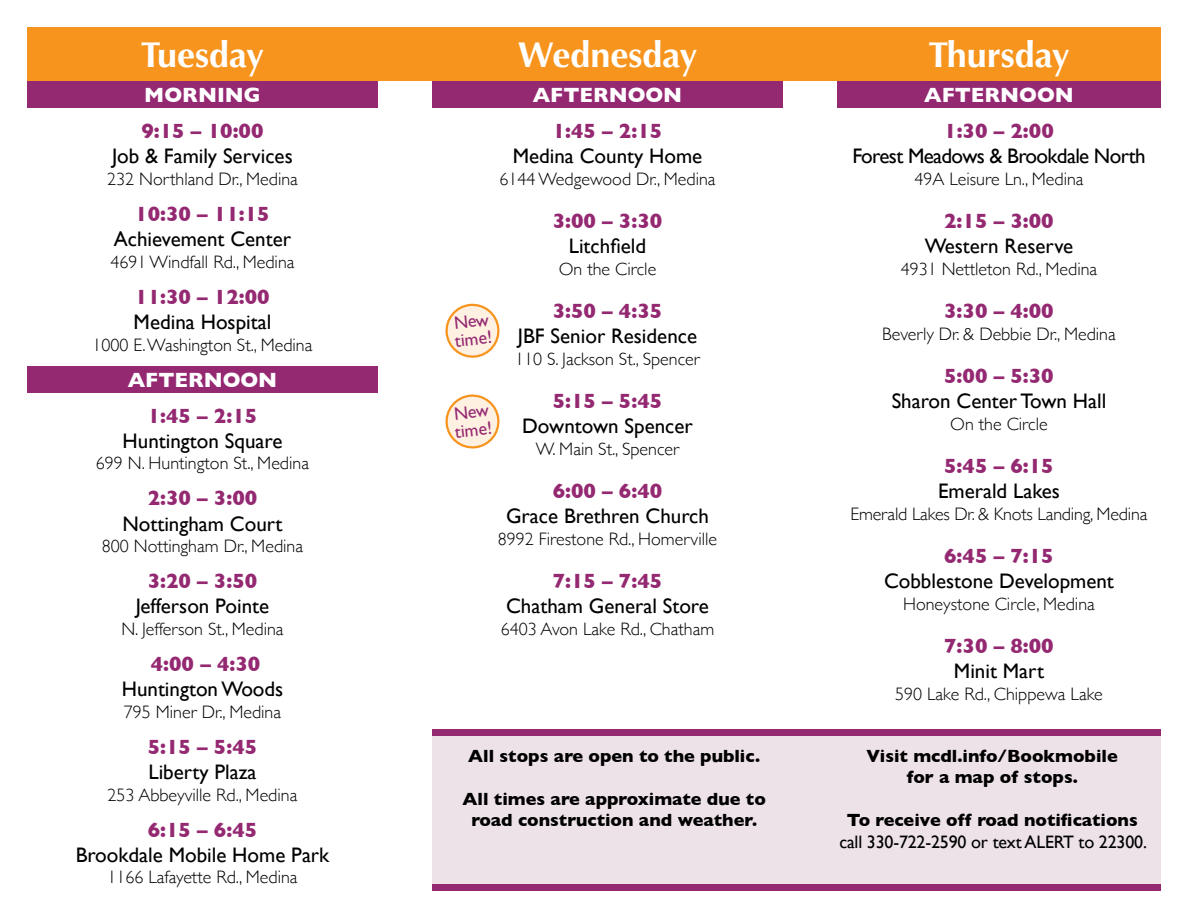
<style>
.page{position:relative;width:1188px;height:918px;background:#fff}
.page>*{position:absolute;margin:0;border:0;box-sizing:border-box;transform-origin:0 0}
.t1{font:700 36px "Optima";color:#fff}
.t2{font:21px "Gill Sans";color:#000}
.t3{font:700 21px "Gill Sans";color:#942972}
.t4{font:700 21px "Gill Sans";color:#fff}
.t5{font:21px "Gill Sans";letter-spacing:-.03em;color:#000}
.t6{font:300 18px "Gill Sans";color:#000}
.t7{font:700 18px/21.6px "Gill Sans";color:#000;text-align:center}
.t8{font:18px "Gill Sans";letter-spacing:-.01em;color:#000}
.t9{font:18px/18px "Gill Sans";color:#942972}
</style>
<div class="page">
<div style="left:27px;top:27px;width:1134px;height:54px;background:#f7941e"></div>
<div style="left:837px;top:81px;width:324px;height:27px;background:#942972"></div>
<div style="left:432px;top:81px;width:351px;height:27px;background:#942972"></div>
<div style="left:27px;top:81px;width:351px;height:27px;background:#942972"></div>
<div style="left:27px;top:366px;width:351px;height:27px;background:#942972"></div>
<div style="left:432px;top:729px;width:729px;height:162px;background:#eee2e9"></div>
<div style="left:432px;top:729px;width:729px;height:7px;background:#942972"></div>
<div style="left:432px;top:884px;width:729px;height:7px;background:#942972"></div>
<svg style="left:445px;top:394px;width:55px;height:55px"></svg>
<svg style="left:445px;top:304px;width:55px;height:54px"></svg>
<h1 class="t1" style="left:141px;top:34px;width:125px">Tuesday</h1>
<h1 class="t1" style="left:518px;top:34px;width:181px">Wednesday</h1>
<h1 class="t1" style="left:928px;top:34px;width:143px">Thursday</h1>
<p class="t4" style="left:533px;top:78px;width:151px">AFTERNOON</p>
<p class="t3" style="left:553px;top:114px;width:111px">1:45 – 2:15</p>
<p class="t2" style="left:513px;top:144px;width:191px">Medina County Home</p>
<p class="t6" style="left:499px;top:165px;width:218px">6144 Wedgewood Dr., Medina</p>
<p class="t3" style="left:553px;top:204px;width:111px">3:00 – 3:30</p>
<p class="t2" style="left:569px;top:234px;width:79px">Litchfield</p>
<p class="t6" style="left:559px;top:255px;width:99px">On the Circle</p>
<p class="t3" style="left:553px;top:294px;width:111px">3:50 – 4:35</p>
<p class="t2" style="left:518px;top:324px;width:181px">JBF Senior Residence</p>
<p class="t6" style="left:515px;top:345px;width:186px">110 S. Jackson St., Spencer</p>
<p class="t3" style="left:553px;top:384px;width:111px">5:15 – 5:45</p>
<p class="t2" style="left:522px;top:414px;width:172px">Downtown Spencer</p>
<p class="t6" style="left:536px;top:435px;width:145px">W. Main St., Spencer</p>
<p class="t3" style="left:553px;top:474px;width:111px">6:00 – 6:40</p>
<p class="t2" style="left:506px;top:504px;width:204px">Grace Brethren Church</p>
<p class="t6" style="left:498px;top:525px;width:221px">8992 Firestone Rd., Homerville</p>
<p class="t3" style="left:553px;top:564px;width:111px">7:15 – 7:45</p>
<p class="t2" style="left:506px;top:594px;width:204px">Chatham General Store</p>
<p class="t6" style="left:501px;top:615px;width:215px">6403 Avon Lake Rd., Chatham</p>
<p class="t4" style="left:144px;top:78px;width:118px">MORNING</p>
<p class="t3" style="left:141px;top:114px;width:124px">9:15 – 10:00</p>
<p class="t2" style="left:112px;top:144px;width:182px">Job &amp; Family Services</p>
<p class="t6" style="left:107px;top:165px;width:192px">232 Northland Dr., Medina</p>
<p class="t3" style="left:135px;top:197px;width:136px">10:30 – 11:15</p>
<p class="t2" style="left:114px;top:227px;width:179px">Achievement Center</p>
<p class="t6" style="left:110px;top:248px;width:186px">4691 Windfall Rd., Medina</p>
<p class="t3" style="left:135px;top:280px;width:136px">11:30 – 12:00</p>
<p class="t2" style="left:134px;top:310px;width:139px">Medina Hospital</p>
<p class="t6" style="left:93px;top:330px;width:221px">1000 E. Washington St., Medina</p>
<p class="t4" style="left:128px;top:363px;width:151px">AFTERNOON</p>
<p class="t3" style="left:148px;top:399px;width:111px">1:45 – 2:15</p>
<p class="t2" style="left:123px;top:428px;width:161px">Huntington Square</p>
<p class="t6" style="left:96px;top:449px;width:215px">699 N. Huntington St., Medina</p>
<p class="t3" style="left:148px;top:482px;width:111px">2:30 – 3:00</p>
<p class="t2" style="left:122px;top:511px;width:162px">Nottingham Court</p>
<p class="t6" style="left:102px;top:532px;width:203px">800 Nottingham Dr., Medina</p>
<p class="t3" style="left:148px;top:564px;width:111px">3:20 – 3:50</p>
<p class="t2" style="left:136px;top:594px;width:135px">Jefferson Pointe</p>
<p class="t6" style="left:121px;top:615px;width:164px">N. Jefferson St., Medina</p>
<p class="t3" style="left:151px;top:647px;width:111px">4:00 – 4:30</p>
<p class="t2" style="left:122px;top:677px;width:163px">Huntington Woods</p>
<p class="t6" style="left:124px;top:698px;width:159px">795 Miner Dr., Medina</p>
<p class="t3" style="left:148px;top:730px;width:111px">5:15 – 5:45</p>
<p class="t2" style="left:148px;top:760px;width:110px">Liberty Plaza</p>
<p class="t6" style="left:108px;top:780px;width:191px">253 Abbeyville Rd., Medina</p>
<p class="t3" style="left:148px;top:813px;width:111px">6:15 – 6:45</p>
<p class="t2" style="left:76px;top:842px;width:255px">Brookdale Mobile Home Park</p>
<p class="t6" style="left:107px;top:863px;width:192px">1166 Lafayette Rd., Medina</p>
<p class="t4" style="left:924px;top:78px;width:151px">AFTERNOON</p>
<p class="t3" style="left:944px;top:114px;width:111px">1:30 – 2:00</p>
<p class="t5" style="left:852px;top:144px;width:295px">Forest Meadows &amp; Brookdale North</p>
<p class="t6" style="left:914px;top:165px;width:171px">49A Leisure Ln., Medina</p>
<p class="t3" style="left:944px;top:204px;width:111px">2:15 – 3:00</p>
<p class="t2" style="left:925px;top:234px;width:150px">Western Reserve</p>
<p class="t6" style="left:901px;top:255px;width:198px">4931 Nettleton Rd., Medina</p>
<p class="t3" style="left:944px;top:294px;width:111px">3:30 – 4:00</p>
<p class="t6" style="left:882px;top:320px;width:235px">Beverly Dr. &amp; Debbie Dr., Medina</p>
<p class="t3" style="left:944px;top:359px;width:111px">5:00 – 5:30</p>
<p class="t2" style="left:892px;top:389px;width:216px">Sharon Center Town Hall</p>
<p class="t6" style="left:950px;top:410px;width:99px">On the Circle</p>
<p class="t3" style="left:944px;top:449px;width:111px">5:45 – 6:15</p>
<p class="t2" style="left:938px;top:479px;width:124px">Emerald Lakes</p>
<p class="t6" style="left:851px;top:500px;width:298px">Emerald Lakes Dr. &amp; Knots Landing, Medina</p>
<p class="t3" style="left:944px;top:539px;width:111px">6:45 – 7:15</p>
<p class="t2" style="left:884px;top:569px;width:231px">Cobblestone Development</p>
<p class="t6" style="left:903px;top:590px;width:193px">Honeystone Circle, Medina</p>
<p class="t3" style="left:944px;top:629px;width:111px">7:30 – 8:00</p>
<p class="t2" style="left:954px;top:659px;width:92px">Minit Mart</p>
<p class="t6" style="left:895px;top:680px;width:209px">590 Lake Rd., Chippewa Lake</p>
<p class="t9" style="left:452px;top:314px;width:39px;rotate:-6deg">New time!</p>
<p class="t9" style="left:452px;top:405px;width:39px;rotate:-6deg">New time!</p>
<p class="t7" style="left:468px;top:744px;width:294px">All stops are open to the public.</p>
<p class="t7" style="left:463px;top:788px;width:305px">All times are approximate due to road construction and weather.</p>
<p class="t7" style="left:867px;top:744px;width:253px">Visit mcdl.info/Bookmobile for a map of stops.</p>
<p class="t7" style="left:847px;top:809px;width:293px">To receive off road notifications</p>
<p class="t8" style="left:839px;top:831px;width:309px">call 330-722-2590 or text ALERT to 22300.</p>
</div>
